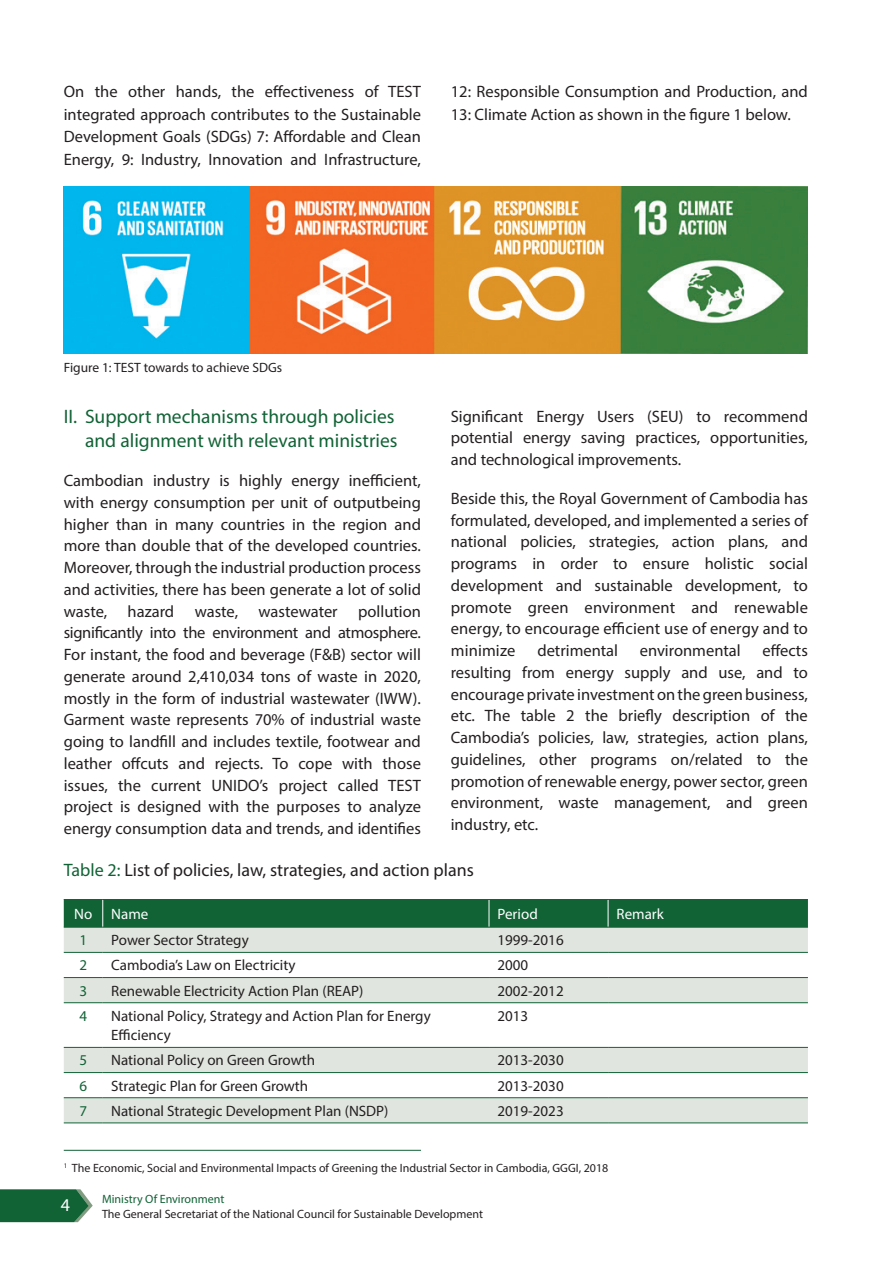
<style>
.page{position:relative;width:893px;height:1263px;background:#fff}
.page>*{position:absolute;margin:0;border:0;box-sizing:border-box;transform-origin:0 0}
.Body{font:19.5px/24px "Myriad Pro";color:#116336;text-align:right}
.Body-2{font:18px "Myriad Pro";color:#231f20}
.t1{font:18px "Myriad Pro";color:#fff}
.Body-3{font:16.5px/21.8px "Myriad Pro";color:#231f20;text-align:justify}
.Not{font:15px/19.5px "Myriad Pro";color:#231f20}
.Not-2{font:15px "Myriad Pro";color:#fff}
.Not-3{font:15px "Myriad Pro";color:#116336}
.Body-4{font:13.5px "Myriad Pro";color:#231f20}
.Body-5{font:12px "Myriad Pro";color:#231f20}
.t2{font:12px "Myriad Pro";color:#116336}
.s1{color:#116336}
</style>
<div class="page">
<svg style="left:64px;top:928px;width:744px;height:194px;fill:#e0e6df"></svg>
<div style="left:64px;top:900px;width:744px;height:27px;background:#116336"></div>
<hr style="left:64px;top:899px;width:39px;height:1px;background:#116336">
<hr style="left:103px;top:899px;width:386px;height:1px;background:#116336">
<hr style="left:489px;top:899px;width:119px;height:1px;background:#116336">
<hr style="left:608px;top:899px;width:200px;height:1px;background:#116336">
<hr style="left:64px;top:927px;width:39px;height:1px;background:#116336">
<hr style="left:103px;top:927px;width:386px;height:1px;background:#116336">
<hr style="left:489px;top:927px;width:119px;height:1px;background:#116336">
<hr style="left:608px;top:927px;width:200px;height:1px;background:#116336">
<hr style="left:64px;top:952px;width:39px;height:1px;background:#116336">
<hr style="left:103px;top:952px;width:386px;height:1px;background:#116336">
<hr style="left:489px;top:952px;width:119px;height:1px;background:#116336">
<hr style="left:608px;top:952px;width:200px;height:1px;background:#116336">
<hr style="left:64px;top:977px;width:39px;height:1px;background:#116336">
<hr style="left:64px;top:1002px;width:39px;height:1px;background:#116336">
<hr style="left:64px;top:1047px;width:39px;height:1px;background:#116336">
<hr style="left:64px;top:1072px;width:39px;height:1px;background:#116336">
<hr style="left:64px;top:1097px;width:39px;height:1px;background:#116336">
<hr style="left:64px;top:1122px;width:39px;height:1px;background:#116336">
<hr style="left:103px;top:977px;width:386px;height:1px;background:#116336">
<hr style="left:489px;top:977px;width:119px;height:1px;background:#116336">
<hr style="left:103px;top:1002px;width:386px;height:1px;background:#116336">
<hr style="left:489px;top:1002px;width:119px;height:1px;background:#116336">
<hr style="left:103px;top:1047px;width:386px;height:1px;background:#116336">
<hr style="left:489px;top:1047px;width:119px;height:1px;background:#116336">
<hr style="left:103px;top:1072px;width:386px;height:1px;background:#116336">
<hr style="left:489px;top:1072px;width:119px;height:1px;background:#116336">
<hr style="left:103px;top:1097px;width:386px;height:1px;background:#116336">
<hr style="left:489px;top:1097px;width:119px;height:1px;background:#116336">
<hr style="left:103px;top:1122px;width:386px;height:1px;background:#116336">
<hr style="left:489px;top:1122px;width:119px;height:1px;background:#116336">
<hr style="left:608px;top:977px;width:200px;height:1px;background:#116336">
<hr style="left:608px;top:1002px;width:200px;height:1px;background:#116336">
<hr style="left:608px;top:1047px;width:200px;height:1px;background:#116336">
<hr style="left:608px;top:1072px;width:200px;height:1px;background:#116336">
<hr style="left:608px;top:1097px;width:200px;height:1px;background:#116336">
<hr style="left:608px;top:1122px;width:200px;height:1px;background:#116336">
<img style="left:64px;top:187px;width:744px;height:166px">
<hr style="left:64px;top:1150px;width:357px;height:1px;background:#116336">
<svg style="left:0;top:1189px;width:93px;height:33px;background:#2a724a"></svg>
<p class="Body-3" style="left:64px;top:80px;width:359px;line-height:22.5px">On the other hands, the effectiveness of TEST integrated approach contributes to the Sustainable Development Goals (SDGs) 7: Affordable and Clean Energy, 9: Industry, Innovation and Infrastructure,</p>
<p class="Body-3" style="left:451px;top:80px;width:359px;line-height:22.5px">12: Responsible Consumption and Production, and<br>13: Climate Action as shown in the figure 1 below.</p>
<p class="Body-4" style="left:64px;top:359px;width:220px">Figure 1: TEST towards to achieve SDGs</p>
<p class="Body" style="left:64px;top:404px;width:335px">II. Support mechanisms through policies and alignment with relevant ministries</p>
<p class="Body-3" style="left:64px;top:469px;width:359px">Cambodian industry is highly energy inefficient, with energy consumption per unit of outputbeing higher than in many countries in the region and more than double that of the developed countries.<br>Moreover, through the industrial production process and activities, there has been generate a lot of solid waste, hazard waste, wastewater pollution significantly into the environment and atmosphere.<br>For instant, the food and beverage (F&amp;B) sector will generate around 2,410,034 tons of waste in 2020, mostly in the form of industrial wastewater (IWW).<br>Garment waste represents 70% of industrial waste going to landfill and includes textile, footwear and leather offcuts and rejects. To cope with those issues, the current UNIDO’s project called TEST project is designed with the purposes to analyze energy consumption data and trends, and identifies</p>
<p class="Body-2" style="left:64px;top:859px;width:412px"><span class="s1">Table 2:</span> List of policies, law, strategies, and action plans</p>
<p class="Not-2" style="left:74px;top:904px;width:20px">No</p>
<p class="Not-2" style="left:111px;top:904px;width:39px">Name</p>
<p class="Not-2" style="left:497px;top:904px;width:42px">Period</p>
<p class="Not-2" style="left:617px;top:904px;width:49px">Remark</p>
<p class="Not-3" style="left:79px;top:931px;width:9px">1</p>
<p class="Not" style="left:111px;top:930px;width:139px">Power Sector Strategy</p>
<p class="Not" style="left:497px;top:930px;width:68px">1999-2016</p>
<p class="Not-3" style="left:79px;top:956px;width:9px">2</p>
<p class="Not" style="left:111px;top:955px;width:186px">Cambodia’s Law on Electricity</p>
<p class="Not" style="left:497px;top:955px;width:32px">2000</p>
<p class="Not-3" style="left:79px;top:981px;width:9px">3</p>
<p class="Not" style="left:111px;top:980px;width:254px">Renewable Electricity Action Plan (REAP)</p>
<p class="Not" style="left:497px;top:980px;width:68px">2002-2012</p>
<p class="Not-3" style="left:79px;top:1006px;width:9px">4</p>
<p class="Not" style="left:111px;top:1006px;width:321px">National Policy, Strategy and Action Plan for Energy<br>Efficiency</p>
<p class="Not" style="left:497px;top:1006px;width:32px">2013</p>
<p class="Not-3" style="left:79px;top:1051px;width:9px">5</p>
<p class="Not" style="left:111px;top:1050px;width:205px">National Policy on Green Growth</p>
<p class="Not" style="left:497px;top:1050px;width:68px">2013-2030</p>
<p class="Not-3" style="left:79px;top:1076px;width:9px">6</p>
<p class="Not" style="left:111px;top:1075px;width:198px">Strategic Plan for Green Growth</p>
<p class="Not" style="left:497px;top:1075px;width:68px">2013-2030</p>
<p class="Not-3" style="left:79px;top:1101px;width:9px">7</p>
<p class="Not" style="left:111px;top:1101px;width:279px">National Strategic Development Plan (NSDP)</p>
<p class="Not" style="left:497px;top:1101px;width:68px">2019-2023</p>
<p class="Body-3" style="left:451px;top:405px;width:359px">Significant Energy Users (SEU) to recommend potential energy saving practices, opportunities, and technological improvements.</p>
<p class="Body-3" style="left:451px;top:487px;width:359px">Beside this, the Royal Government of Cambodia has formulated, developed, and implemented a series of national policies, strategies, action plans, and programs in order to ensure holistic social development and sustainable development, to promote green environment and renewable energy, to encourage efficient use of energy and to minimize</p>
<p class="Body-3" style="left:451px;top:639px;width:359px;text-indent:312px">effects resulting from energy supply and use, and to encourage private investment on the green business, etc. The table 2 the briefly description of the Cambodia’s policies, law, strategies, action plans, guidelines, other programs on/related to the promotion of renewable energy, power sector, green environment, waste management, and green industry, etc.</p>
<p class="Body-3" style="left:537px;top:639px;width:82px">detrimental</p>
<p class="Body-3" style="left:640px;top:639px;width:102px">environmental</p>
<p class="Body-5" style="left:64px;top:1160px;width:546px"><sup>1</sup> The Economic, Social and Environmental Impacts of Greening the Industrial Sector in Cambodia, GGGI, 2018</p>
<p class="t1" style="left:61px;top:1194px;width:11px">4</p>
<p class="t2" style="left:102px;top:1191px;width:124px">Ministry Of Environment</p>
<p class="Body-5" style="left:102px;top:1206px;width:382px">The General Secretariat of the National Council for Sustainable Development</p>
</div>
